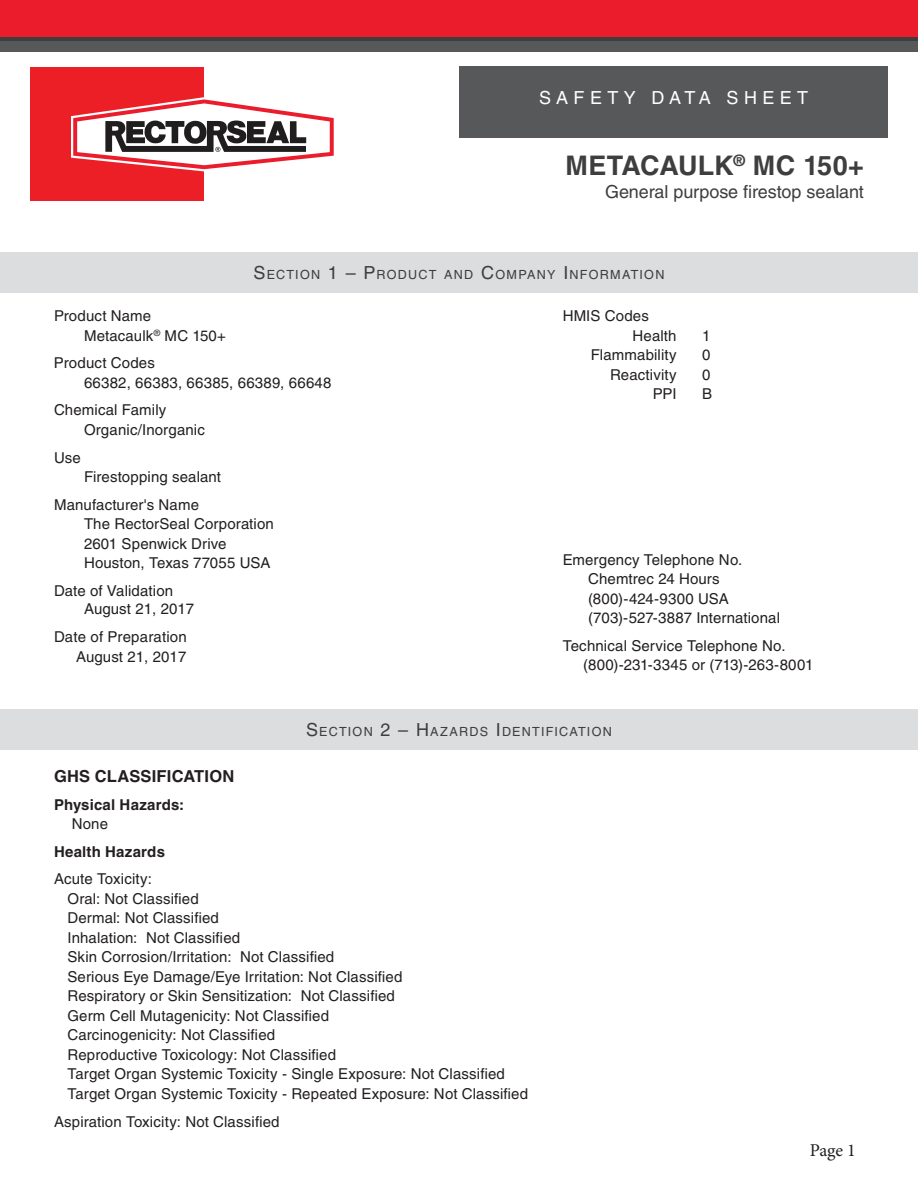
<style>
.page{position:relative;width:918px;height:1188px;background:#fff}
.page>*{position:absolute;margin:0;border:0;box-sizing:border-box;transform-origin:0 0}
.t1{font:700 27px "Helvetica LT Std";letter-spacing:-.005em;color:#3e3e3f}
.t2{font:18px "Helvetica LT Std";letter-spacing:-.005em;color:#3e3e3f}
.t3{font:18px "Helvetica LT Std";letter-spacing:.3em;color:#fff}
.t4{font:18px "Minion Pro";color:#231f20}
.t5{font:700 16.5px "Helvetica LT Std";letter-spacing:.015em;color:#231f20}
.t6{font:15px/19.5px "Helvetica LT Std";letter-spacing:.01em;color:#231f20}
.t7{font:700 15px "Helvetica LT Std";letter-spacing:.015em;color:#231f20}
.t8{font:12.6px "Helvetica LT Std";letter-spacing:.1em;color:#3e3e3f}
.s1{font-size:18px}
</style>
<div class="page">
<div style="left:30px;top:68px;width:173px;height:133px;background:#ec1f26"></div>
<svg style="left:71px;top:97px;width:263px;height:74px"></svg>
<div style="left:460px;top:66px;width:428px;height:71px;background:#57585a"></div>
<div style="left:0;top:40px;width:918px;height:12px;background:#57585a"></div>
<div style="left:0;top:0;width:918px;height:40px;background:#eb1c2b"></div>
<hr style="left:0;top:38px;width:918px;height:3px;background:#3e3e3f">
<div style="left:0;top:710px;width:918px;height:40px;background:#dcdddf"></div>
<div style="left:0;top:253px;width:918px;height:40px;background:#dcdddf"></div>
<p class="t3" style="left:539px;top:87px;width:270px">SAFETY DATA SHEET</p>
<h1 class="t1" style="left:566px;top:149px;width:300px">METACAULK<sup>®</sup> MC 150+</h1>
<p class="t2" style="left:605px;top:181px;width:260px">General purpose firestop sealant</p>
<p class="t8" style="left:253px;top:268px;width:413px"><span class="s1">S</span>ECTION <span class="s1">1 – P</span>RODUCT AND <span class="s1">C</span>OMPANY <span class="s1">I</span> NFORMATION</p>
<p class="t6" style="left:84px;top:306px;width:143px;text-indent:-30px">Product Name<br>Metacaulk<sup>®</sup> MC 150+</p>
<p class="t6" style="left:84px;top:353px;width:249px;text-indent:-30px">Product Codes<br>66382, 66383, 66385, 66389, 66648</p>
<p class="t6" style="left:84px;top:400px;width:122px;text-indent:-30px">Chemical Family<br>Organic/Inorganic</p>
<p class="t6" style="left:54px;top:448px;width:28px">Use</p>
<p class="t6" style="left:54px;top:463px;width:169px;line-height:27.6px;text-indent:30px">Firestopping sealant<br>Manufacturer's Name</p>
<p class="t6" style="left:84px;top:514px;width:191px">The RectorSeal Corporation<br>2601 Spenwick Drive<br>Houston, Texas 77055 USA</p>
<p class="t6" style="left:84px;top:581px;width:112px;line-height:18.6px;text-indent:-30px">Date of Validation<br>August 21, 2017</p>
<p class="t6" style="left:54px;top:627px;width:134px;text-align:right">Date of Preparation<br>August 21, 2017</p>
<p class="t6" style="left:633px;top:306px;width:46px;text-indent:-70px">HMIS Codes<br>Health</p>
<p class="t6" style="left:702px;top:326px;width:10px">1</p>
<p class="t6" style="left:591px;top:345px;width:87px">Flammability</p>
<p class="t6" style="left:702px;top:345px;width:10px">0</p>
<p class="t6" style="left:610px;top:365px;width:68px">Reactivity</p>
<p class="t6" style="left:702px;top:365px;width:10px">0</p>
<p class="t6" style="left:653px;top:384px;width:25px">PPI</p>
<p class="t6" style="left:702px;top:384px;width:12px">B</p>
<p class="t6" style="left:588px;top:550px;width:193px;text-indent:-26px">Emergency Telephone No.<br>Chemtrec 24 Hours (800)-424-9300 USA (703)-527-3887 International</p>
<p class="t6" style="left:583px;top:636px;width:232px;text-indent:-20px">Technical Service Telephone No. (800)-231-3345 or (713)-263-8001</p>
<p class="t8" style="left:306px;top:725px;width:307px"><span class="s1">S</span>ECTION <span class="s1">2 – H</span>AZARDS <span class="s1">I</span> DENTIFICATION</p>
<p class="t5" style="left:54px;top:766px;width:182px">GHS CLASSIFICATION</p>
<p class="t7" style="left:54px;top:795px;width:132px">Physical Hazards:</p>
<p class="t6" style="left:72px;top:814px;width:38px">None</p>
<p class="t7" style="left:54px;top:842px;width:113px">Health Hazards</p>
<p class="t6" style="left:68px;top:869px;width:462px;text-indent:-14px">Acute Toxicity:<br>Oral: Not Classified<br>Dermal: Not Classified<br>Inhalation: Not Classified<br>Skin Corrosion/Irritation: Not Classified<br>Serious Eye Damage/Eye Irritation: Not Classified<br>Respiratory or Skin Sensitization: Not Classified<br>Germ Cell Mutagenicity: Not Classified<br>Carcinogenicity: Not Classified<br>Reproductive Toxicology: Not Classified<br>Target Organ Systemic Toxicity - Single Exposure: Not Classified Target Organ Systemic Toxicity - Repeated Exposure: Not Classified</p>
<p class="t6" style="left:54px;top:1112px;width:227px">Aspiration Toxicity: Not Classified</p>
<p class="t4" style="left:810px;top:1138px;width:48px">Page 1</p>
</div>
